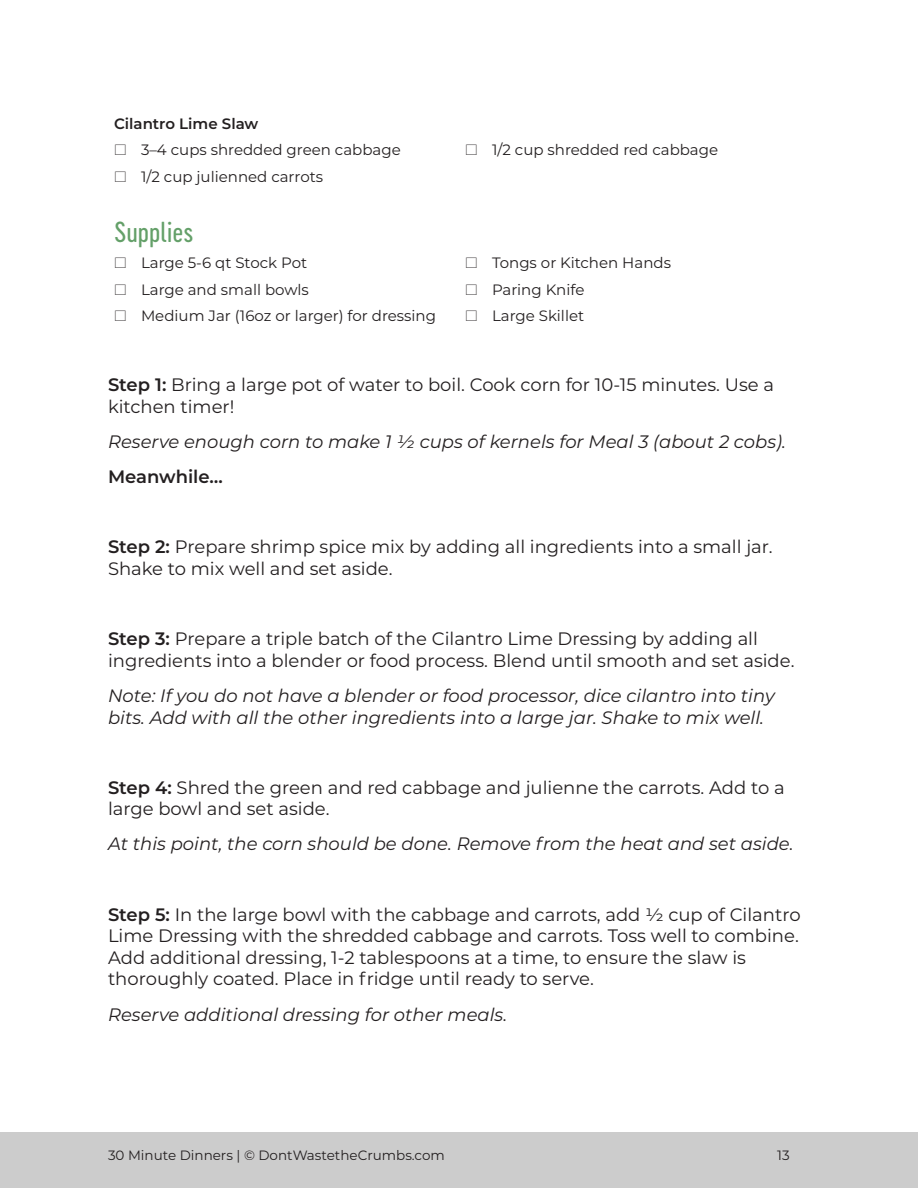
<style>
.page{position:relative;width:918px;height:1188px;background:#fff}
.page>*{position:absolute;margin:0;border:0;box-sizing:border-box;transform-origin:0 0}
.Chart_Heading_1{font:27px "Cervo Neue Regular Neue";color:#64a069}
.Body_Copy{font:18px/21.6px "Montserrat";color:#231f20}
.Body_Copy-2{font:italic 18px/21.6px "Montserrat";color:#231f20}
.Body_Copy-3{font:600 18px "Montserrat";color:#231f20}
.t1{font:15px "Montserrat";color:#231f20}
.Chart_Fill_List{font:600 15px "Montserrat";color:#231f20}
.t2{font:13.5px "Montserrat";color:#231f20}
.s1{font-weight:600}
</style>
<div class="page">
<div style="left:0;top:1133px;width:918px;height:55px;background:#ccc"></div>
<p class="Chart_Fill_List" style="left:114px;top:113px;width:146px">Cilantro Lime Slaw</p>
<p class="t1" style="left:141px;top:139px;width:261px">3–4 cups shredded green cabbage</p>
<p class="t1" style="left:492px;top:139px;width:228px">1/2 cup shredded red cabbage</p>
<p class="t1" style="left:141px;top:166px;width:184px">1/2 cup julienned carrots</p>
<p class="Chart_Heading_1" style="left:114px;top:214px;width:81px">Supplies</p>
<p class="t1" style="left:141px;top:253px;width:168px">Large 5-6 qt Stock Pot</p>
<p class="t1" style="left:492px;top:253px;width:181px">Tongs or Kitchen Hands</p>
<p class="t1" style="left:141px;top:279px;width:169px">Large and small bowls</p>
<p class="t1" style="left:492px;top:279px;width:94px">Paring Knife</p>
<p class="t1" style="left:141px;top:306px;width:297px">Medium Jar (16oz or larger) for dressing</p>
<p class="t1" style="left:492px;top:306px;width:94px">Large Skillet</p>
<p class="Body_Copy" style="left:108px;top:374px;width:668px"><span class="s1">Step 1:</span> Bring a large pot of water to boil. Cook corn for 10-15 minutes. Use a kitchen timer!</p>
<p class="Body_Copy-2" style="left:108px;top:430px;width:679px">Reserve enough corn to make 1 ½ cups of kernels for Meal 3 (about 2 cobs).</p>
<p class="Body_Copy-3" style="left:108px;top:464px;width:117px">Meanwhile…</p>
<p class="Body_Copy" style="left:108px;top:536px;width:666px"><span class="s1">Step 2:</span> Prepare shrimp spice mix by adding all ingredients into a small jar.<br>Shake to mix well and set aside.</p>
<p class="Body_Copy" style="left:108px;top:627px;width:688px"><span class="s1">Step 3:</span> Prepare a triple batch of the Cilantro Lime Dressing by adding all ingredients into a blender or food process. Blend until smooth and set aside.</p>
<p class="Body_Copy-2" style="left:108px;top:684px;width:668px">Note: If you do not have a blender or food processor, dice cilantro into tiny bits. Add with all the other ingredients into a large jar. Shake to mix well.</p>
<p class="Body_Copy" style="left:108px;top:776px;width:678px"><span class="s1">Step 4:</span> Shred the green and red cabbage and julienne the carrots. Add to a large bowl and set aside.</p>
<p class="Body_Copy-2" style="left:108px;top:833px;width:687px">At this point, the corn should be done. Remove from the heat and set aside.</p>
<p class="Body_Copy" style="left:108px;top:903px;width:694px"><span class="s1">Step 5:</span> In the large bowl with the cabbage and carrots, add ½ cup of Cilantro Lime Dressing with the shredded cabbage and carrots. Toss well to combine.<br>Add additional dressing, 1-2 tablespoons at a time, to ensure the slaw is thoroughly coated. Place in fridge until ready to serve.</p>
<p class="Body_Copy-2" style="left:108px;top:1003px;width:401px">Reserve additional dressing for other meals.</p>
<p class="t2" style="left:108px;top:1146px;width:338px">30 Minute Dinners | © DontWastetheCrumbs.com</p>
<p class="t2" style="left:777px;top:1146px;width:14px">13</p>
</div>
